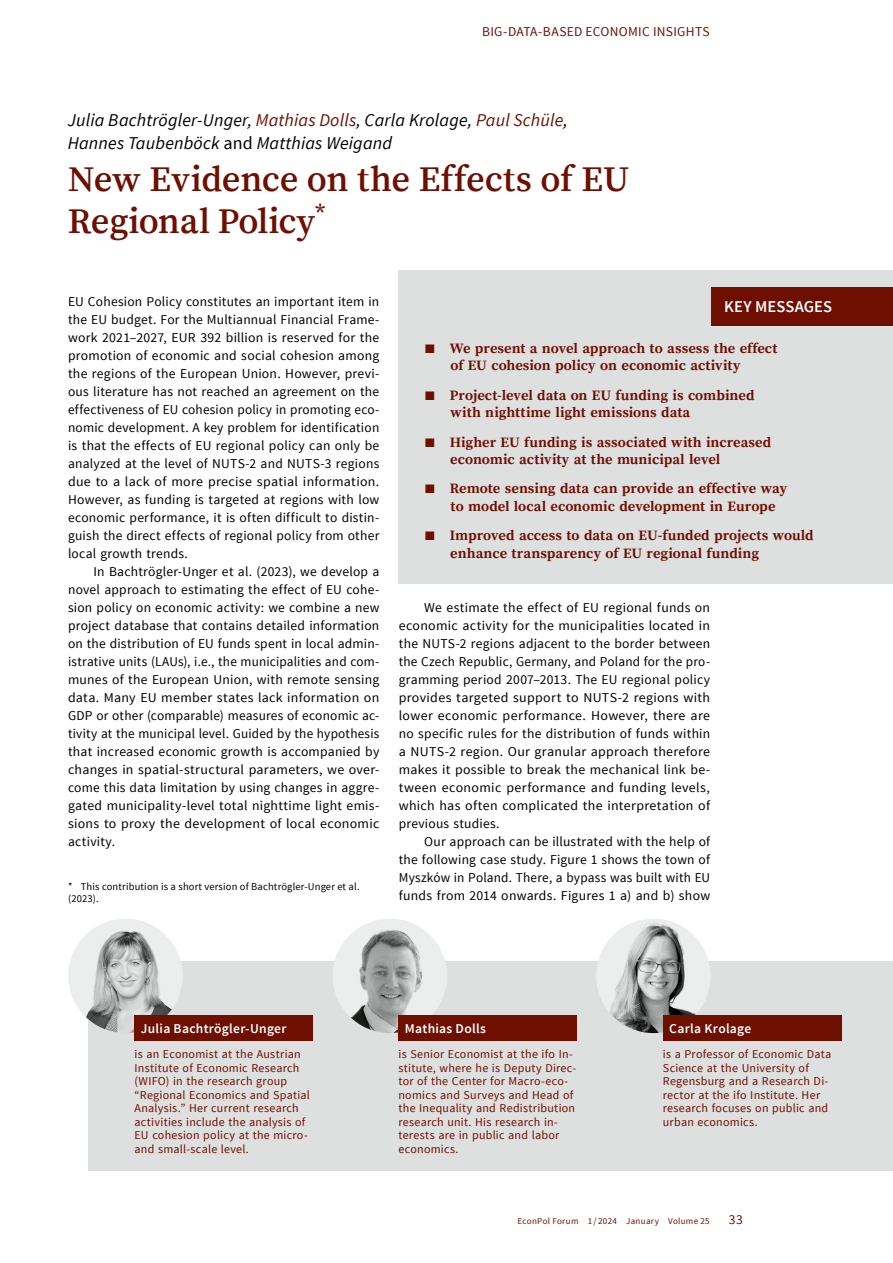
<style>
.page{position:relative;width:893px;height:1263px;background:#fff}
.page>*{position:absolute;margin:0;border:0;box-sizing:border-box;transform-origin:0 0}
.Titel-Artikel{font:600 36px/42px "Source Serif Pro";letter-spacing:-.005em;color:#6e0f02}
.Autor-Name{font:italic 18px/22.5px "Source Sans Pro";letter-spacing:.01em;color:#000}
.t1{font:600 16.5px "Source Sans Pro";letter-spacing:.01em;color:#fff}
.t2{font:700 14.25px/17.1px "Source Serif Pro";color:#6e0f02}
.Fliesstext-Einzug{font:13.5px/18px "Source Sans Pro";letter-spacing:.02em;color:#000;text-align:justify}
.Fliesstext{font:13.5px/18px "Source Sans Pro";letter-spacing:.02em;color:#000;text-align:justify}
.t3{font:600 13.5px "Source Sans Pro";letter-spacing:.02em;color:#fff}
.t4{font:13.5px "Source Sans Pro";letter-spacing:.025em;color:#6e0f02}
.t5{font:12px/13.5px "Source Sans Pro";letter-spacing:.02em;color:#6e0f02}
.t6{font:10.5px/12px "Source Sans Pro";letter-spacing:.015em;color:#000}
.t7{font:9px "Source Sans Pro";letter-spacing:.035em;color:#6e0f02}
.s1{color:#6e0f02}
.s2{font-style:normal}
.s3{font-weight:600}
</style>
<div class="page">
<div style="left:399px;top:270px;width:494px;height:313px;background:#dedfdf"></div>
<div style="left:711px;top:287px;width:182px;height:38px;background:#6e0f02"></div>
<div style="left:88px;top:961px;width:805px;height:210px;background:#dedfdf"></div>
<img style="left:596px;top:919px;width:114px;height:114px;border-radius:57px">
<img style="left:333px;top:919px;width:114px;height:114px;border-radius:57px">
<img style="left:68px;top:919px;width:115px;height:114px;border-radius:57px">
<div style="left:135px;top:1015px;width:178px;height:26px;background:#6e0f02"></div>
<div style="left:398px;top:1015px;width:179px;height:26px;background:#6e0f02"></div>
<div style="left:663px;top:1015px;width:178px;height:26px;background:#6e0f02"></div>
<p class="t4" style="left:482px;top:23px;width:229px">BIG-DATA-BASED ECONOMIC INSIGHTS</p>
<p class="Autor-Name" style="left:68px;top:109px;width:502px">Julia Bachtrögler-Unger, <span class="s1">Mathias Dolls</span>, Carla Krolage, <span class="s1">Paul Schüle</span>,<br>Hannes Taubenböck <span class="s2">and</span> Matthias Weigand</p>
<h1 class="Titel-Artikel" style="left:68px;top:159px;width:563px">New Evidence on the Effects of EU<br>Regional Policy<sup>*</sup></h1>
<p class="Fliesstext" style="left:68px;top:293px;width:313px">EU Cohesion Policy constitutes an important item in the EU budget. For the Multiannual Financial Frame&shy;work 2021–2027, EUR 392 billion is reserved for the promotion of economic and social cohesion among the regions of the European Union. However, previ&shy;ous literature has not reached an agreement on the effectiveness of EU cohesion policy in promoting eco&shy;nomic development. A key problem for identification is that the effects of EU regional policy can only be analyzed at the level of NUTS-2 and NUTS-3 regions due to a lack of more precise spatial information.<br>However, as funding is targeted at regions with low economic performance, it is often difficult to distin&shy;guish the direct effects of regional policy from other local growth trends.</p>
<p class="Fliesstext-Einzug" style="left:68px;top:563px;width:313px;text-indent:26px">In Bachtrögler-Unger et al. (2023), we develop a novel approach to estimating the effect of EU cohe&shy;sion policy on economic activity: we combine a new project database that contains detailed information on the distribution of EU funds spent in local admin&shy;istrative units (LAUs), i.e., the municipalities and com&shy;munes of the European Union, with remote sensing data. Many EU member states lack information on GDP or other (comparable) measures of economic ac&shy;tivity at the municipal level. Guided by the hypothesis that increased economic growth is accompanied by changes in spatial-structural parameters, we over&shy;come this data limitation by using changes in aggre&shy;gated municipality-level total nighttime light emis&shy;sions to proxy the development of local economic activity.</p>
<p class="t6" style="left:68px;top:881px;width:293px">* This contribution is a short version of Bachtrögler-Unger et al. (2023).</p>
<p class="t1" style="left:724px;top:296px;width:110px">KEY MESSAGES</p>
<p class="t2" style="left:450px;top:340px;width:329px;text-indent:-25px"><span class="s3">■</span> We present a novel approach to assess the effect of EU cohesion policy on economic activity</p>
<p class="t2" style="left:450px;top:387px;width:305px;text-indent:-26px"><span class="s3">■</span> Project-level data on EU funding is combined with nighttime light emissions data</p>
<p class="t2" style="left:450px;top:434px;width:322px;text-indent:-25px"><span class="s3">■</span> Higher EU funding is associated with increased economic activity at the municipal level</p>
<p class="t2" style="left:451px;top:481px;width:338px;text-indent:-26px"><span class="s3">■</span> Remote sensing data can provide an effective way to model local economic development in Europe</p>
<p class="t2" style="left:450px;top:528px;width:365px;text-indent:-25px"><span class="s3">■</span> Improved access to data on EU-funded projects would enhance transparency of EU regional funding</p>
<p class="Fliesstext-Einzug" style="left:399px;top:599px;width:313px;text-indent:26px">We estimate the effect of EU regional funds on economic activity for the municipalities located in the NUTS-2 regions adjacent to the border between the Czech Republic, Germany, and Poland for the pro&shy;gramming period 2007–2013. The EU regional policy provides targeted support to NUTS-2 regions with lower economic performance. However, there are no specific rules for the distribution of funds within a NUTS-2 region. Our granular approach therefore makes it possible to break the mechanical link be&shy;tween economic performance and funding levels, which has often complicated the interpretation of previous studies.</p>
<p class="Fliesstext-Einzug" style="left:399px;top:833px;width:313px;text-indent:26px">Our approach can be illustrated with the help of the following case study. Figure 1 shows the town of Myszków in Poland. There, a bypass was built with EU funds from 2014 onwards. Figures 1 a) and b) show</p>
<p class="t3" style="left:141px;top:1020px;width:147px">Julia Bachtrögler-Unger</p>
<p class="t3" style="left:405px;top:1020px;width:83px">Mathias Dolls</p>
<p class="t3" style="left:669px;top:1020px;width:84px">Carla Krolage</p>
<p class="t5" style="left:135px;top:1048px;width:177px">is an Economist at the Austrian<br>Institute of Economic Research (WIFO) in the research group “Regional Economics and Spatial<br>Analysis.” Her current research activities include the analysis of<br>EU cohesion policy at the micro&shy;and small-scale level.</p>
<p class="t5" style="left:398px;top:1048px;width:179px">is Senior Economist at the ifo In&shy;stitute, where he is Deputy Direc&shy;tor of the Center for Macro-eco&shy;nomics and Surveys and Head of the Inequality and Redistribution research unit. His research in&shy;terests are in public and labor economics.</p>
<p class="t5" style="left:663px;top:1048px;width:170px">is a Professor of Economic Data<br>Science at the University of<br>Regensburg and a Research Di&shy;rector at the ifo Institute. Her research focuses on public and urban economics.</p>
<p class="t7" style="left:518px;top:1215px;width:194px">EconPol Forum 1 / 2024 January Volume 25</p>
<p class="t4" style="left:729px;top:1211px;width:15px">33</p>
</div>
